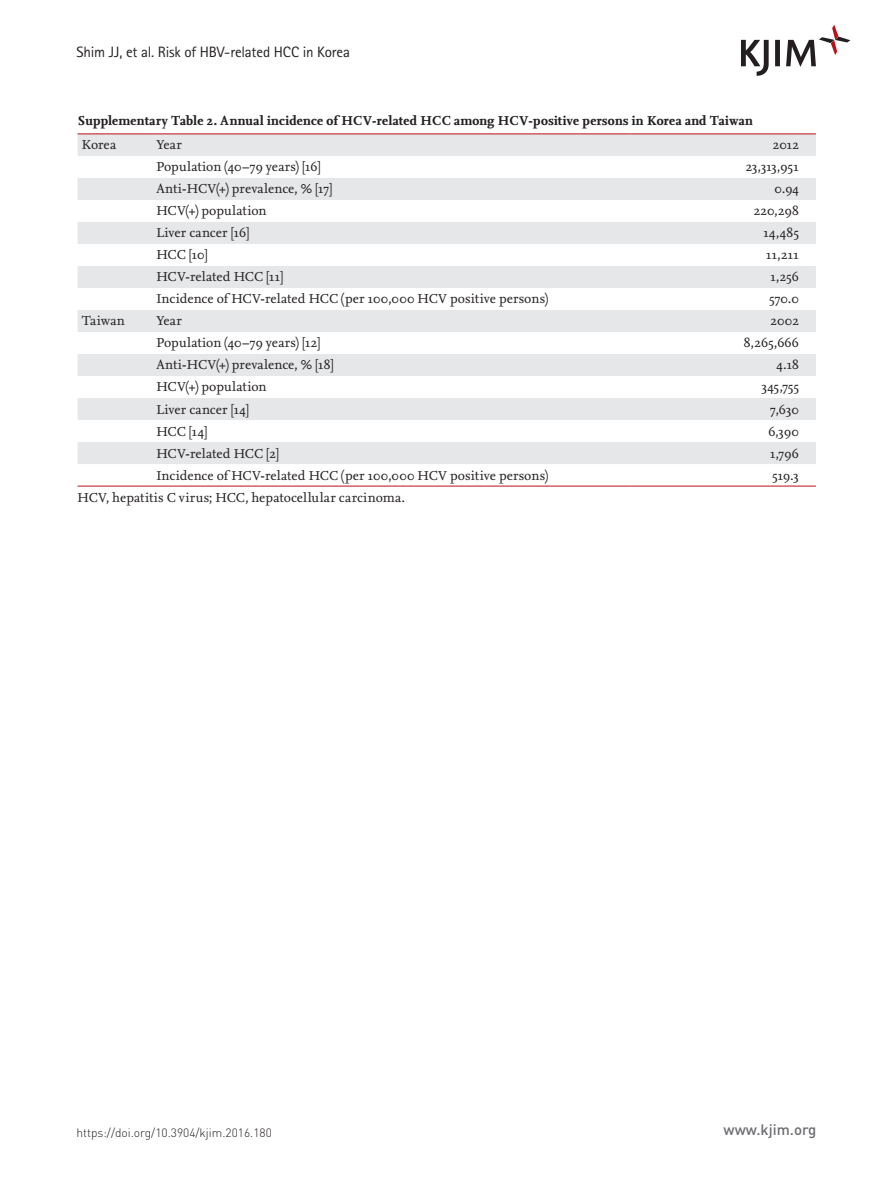
<style>
.page{position:relative;width:893px;height:1191px;background:#fff}
.page>*{position:absolute;margin:0;border:0;box-sizing:border-box;transform-origin:0 0}
.t1{font:15px "Rotis Sans Serif Std";letter-spacing:-.01em;color:#231f20}
.t2{font:500 15px "DIN Pro";color:#6c6d70}
.테이블{font:13.5px "Nexus Serif";letter-spacing:.005em;color:#231f20}
.테이블제목{font:700 13.5px "Nexus Serif";color:#231f20}
.t3{font:300 12px "DIN Pro";color:#231f20}
</style>
<div class="page">
<svg style="left:741px;top:25px;width:109px;height:51px"></svg>
<svg style="left:78px;top:134px;width:738px;height:330px;fill:#e6e7e9"></svg>
<hr style="left:78px;top:133px;width:74px;height:1px;background:#bb1018">
<hr style="left:152px;top:133px;width:478px;height:1px;background:#bb1018">
<hr style="left:630px;top:133px;width:186px;height:1px;background:#bb1018">
<hr style="left:78px;top:486px;width:74px;height:1px;background:#bb1018">
<hr style="left:152px;top:486px;width:478px;height:1px;background:#bb1018">
<hr style="left:630px;top:486px;width:186px;height:1px;background:#bb1018">
<p class="t1" style="left:77px;top:43px;width:275px">Shim JJ, et al. Risk of HBV-related HCC in Korea</p>
<p class="테이블제목" style="left:78px;top:112px;width:677px">Supplementary Table 2. Annual incidence of HCV-related HCC among HCV-positive persons in Korea and Taiwan</p>
<p class="테이블" style="left:82px;top:136px;width:36px">Korea</p>
<p class="테이블" style="left:156px;top:136px;width:27px">Year</p>
<p class="테이블" style="left:773px;top:136px;width:28px">2012</p>
<p class="테이블" style="left:156px;top:158px;width:166px">Population (40–79 years) [16]</p>
<p class="테이블" style="left:746px;top:158px;width:55px">23,313,951</p>
<p class="테이블" style="left:156px;top:180px;width:178px">Anti-HCV(+) prevalence, % [17]</p>
<p class="테이블" style="left:775px;top:180px;width:26px">0.94</p>
<p class="테이블" style="left:156px;top:202px;width:112px">HCV(+) population</p>
<p class="테이블" style="left:754px;top:202px;width:47px">220,298</p>
<p class="테이블" style="left:156px;top:224px;width:95px">Liver cancer [16]</p>
<p class="테이블" style="left:763px;top:224px;width:37px">14,485</p>
<p class="테이블" style="left:156px;top:246px;width:53px">HCC [10]</p>
<p class="테이블" style="left:766px;top:246px;width:34px">11,211</p>
<p class="테이블" style="left:156px;top:268px;width:129px">HCV-related HCC [11]</p>
<p class="테이블" style="left:770px;top:268px;width:30px">1,256</p>
<p class="테이블" style="left:156px;top:290px;width:393px">Incidence of HCV-related HCC (per 100,000 HCV positive persons)</p>
<p class="테이블" style="left:769px;top:290px;width:31px">570.0</p>
<p class="테이블" style="left:82px;top:312px;width:45px">Taiwan</p>
<p class="테이블" style="left:156px;top:312px;width:27px">Year</p>
<p class="테이블" style="left:770px;top:312px;width:30px">2002</p>
<p class="테이블" style="left:156px;top:334px;width:166px">Population (40–79 years) [12]</p>
<p class="테이블" style="left:744px;top:334px;width:57px">8,265,666</p>
<p class="테이블" style="left:156px;top:356px;width:179px">Anti-HCV(+) prevalence, % [18]</p>
<p class="테이블" style="left:777px;top:356px;width:24px">4.18</p>
<p class="테이블" style="left:156px;top:378px;width:112px">HCV(+) population</p>
<p class="테이블" style="left:762px;top:378px;width:39px">345,755</p>
<p class="테이블" style="left:156px;top:400px;width:94px">Liver cancer [14]</p>
<p class="테이블" style="left:770px;top:400px;width:30px">7,630</p>
<p class="테이블" style="left:156px;top:422px;width:53px">HCC [14]</p>
<p class="테이블" style="left:768px;top:422px;width:32px">6,390</p>
<p class="테이블" style="left:156px;top:444px;width:124px">HCV-related HCC [2]</p>
<p class="테이블" style="left:770px;top:444px;width:30px">1,796</p>
<p class="테이블" style="left:156px;top:466px;width:393px">Incidence of HCV-related HCC (per 100,000 HCV positive persons)</p>
<p class="테이블" style="left:772px;top:466px;width:28px">519.3</p>
<p class="테이블" style="left:78px;top:489px;width:329px">HCV, hepatitis C virus; HCC, hepatocellular carcinoma.</p>
<p class="t3" style="left:77px;top:1124px;width:197px">https://doi.org/10.3904/kjim.2016.180</p>
<p class="t2" style="left:723px;top:1118px;width:94px">www.kjim.org</p>
</div>
